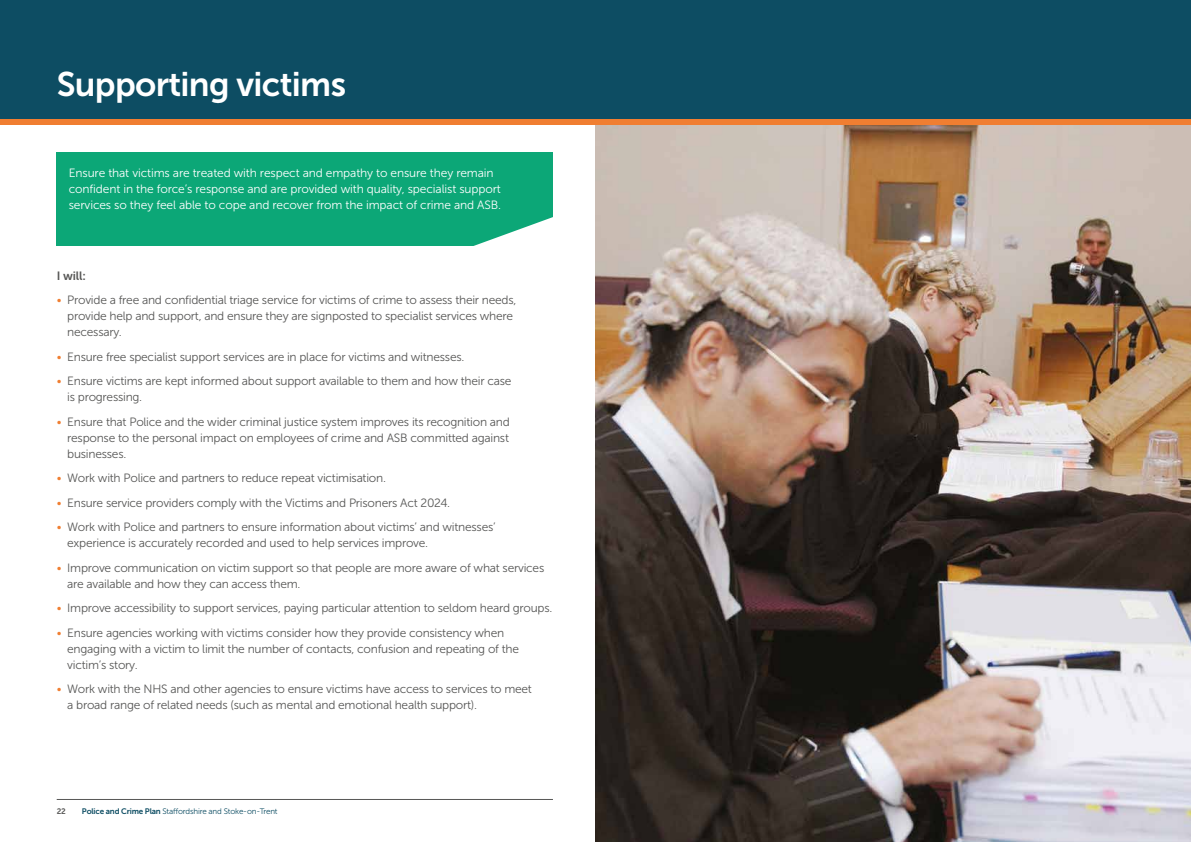
<style>
.page{position:relative;width:1191px;height:842px;background:#fff}
.page>*{position:absolute;margin:0;border:0;box-sizing:border-box;transform-origin:0 0}
.t1{font:34px "Museo Sans 700";letter-spacing:-.02em;color:#fff}
.t2{font:12px/16px "Museo Sans 300";letter-spacing:-.02em;color:#575756}
.t3{font:12px/16px "Museo Sans 300";letter-spacing:-.01em;color:#fff}
.t4{font:12px "Museo Sans 700";color:#575756}
.t5{font:8px "Museo Sans 300";letter-spacing:-.02em;color:#0d4d63}
.t6{font:8px "Museo Sans 700";color:#575756}
.s1{color:#f07e31}
.s2{font-family:"Museo Sans 700"}
</style>
<div class="page">
<div style="left:57px;top:152px;width:496px;height:93px;background:#0ca777"></div>
<img style="left:595px;top:125px;width:596px;height:717px">
<div style="left:0;top:0;width:1191px;height:125px;background:#0d4d63"></div>
<div style="left:0;top:119px;width:1191px;height:6px;background:#f07e31"></div>
<svg style="left:467px;top:217px;width:86px;height:29px"></svg>
<hr style="left:57px;top:799px;width:496px;height:1px;background:#575756">
<h1 class="t1" style="left:57px;top:66px;width:291px">Supporting victims</h1>
<p class="t3" style="left:69px;top:165px;width:434px">Ensure that victims are treated with respect and empathy to ensure they remain confident in the force’s response and are provided with quality, specialist support services so they feel able to cope and recover from the impact of crime and ASB.</p>
<p class="t4" style="left:57px;top:269px;width:31px">I will:</p>
<p class="t2" style="left:67px;top:292px;width:451px;text-indent:-11px"><span class="s1">•</span> Provide a free and confidential triage service for victims of crime to assess their needs, provide help and support, and ensure they are signposted to specialist services where necessary.</p>
<p class="t2" style="left:57px;top:349px;width:409px"><span class="s1">•</span> Ensure free specialist support services are in place for victims and witnesses.</p>
<p class="t2" style="left:67px;top:373px;width:446px;text-indent:-11px"><span class="s1">•</span> Ensure victims are kept informed about support available to them and how their case is progressing.</p>
<p class="t2" style="left:67px;top:414px;width:444px;text-align:justify;text-indent:-11px"><span class="s1">•</span> Ensure that Police and the wider criminal justice system improves its recognition and response to the personal impact on employees of crime and ASB committed against businesses.</p>
<p class="t2" style="left:57px;top:470px;width:331px"><span class="s1">•</span> Work with Police and partners to reduce repeat victimisation.</p>
<p class="t2" style="left:57px;top:495px;width:395px"><span class="s1">•</span> Ensure service providers comply with the Victims and Prisoners Act 2024.</p>
<p class="t2" style="left:67px;top:519px;width:430px;text-indent:-11px"><span class="s1">•</span> Work with Police and partners to ensure information about victims’ and witnesses’ experience is accurately recorded and used to help services improve.</p>
<p class="t2" style="left:67px;top:560px;width:478px;text-indent:-11px"><span class="s1">•</span> Improve communication on victim support so that people are more aware of what services are available and how they can access them.</p>
<p class="t2" style="left:57px;top:600px;width:497px"><span class="s1">•</span> Improve accessibility to support services, paying particular attention to seldom heard groups.</p>
<p class="t2" style="left:67px;top:625px;width:453px;text-indent:-11px"><span class="s1">•</span> Ensure agencies working with victims consider how they provide consistency when engaging with a victim to limit the number of contacts, confusion and repeating of the victim’s story.</p>
<p class="t2" style="left:67px;top:681px;width:466px;text-indent:-11px"><span class="s1">•</span> Work with the NHS and other agencies to ensure victims have access to services to meet a broad range of related needs (such as mental and emotional health support).</p>
<p class="t6" style="left:57px;top:807px;width:11px">22</p>
<p class="t5" style="left:82px;top:807px;width:197px"><span class="s2">Police and Crime Plan</span> Staffordshire and Stoke-on-Trent</p>
</div>
